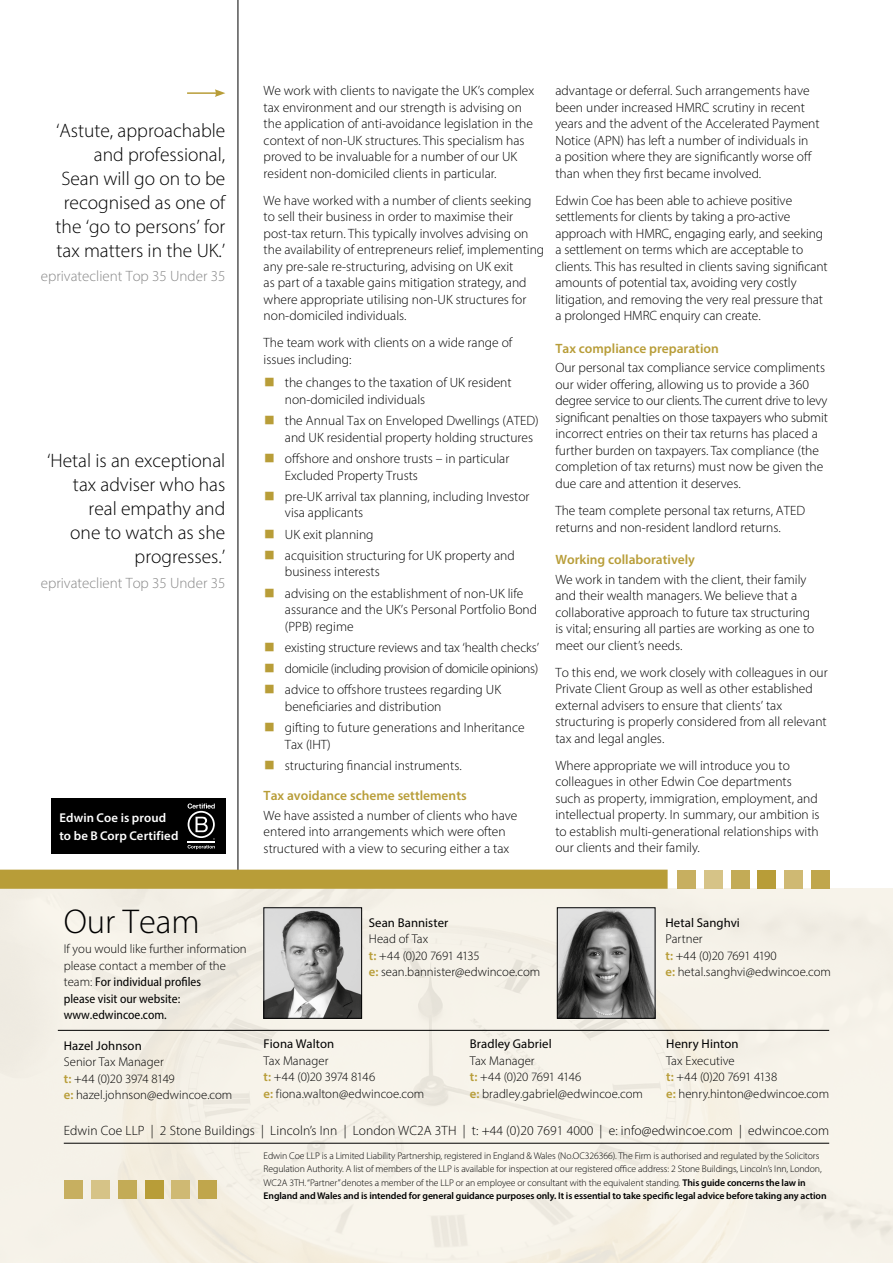
<style>
.page{position:relative;width:893px;height:1263px;background:#fff}
.page>*{position:absolute;margin:0;border:0;box-sizing:border-box;transform-origin:0 0}
.t1{font:300 34.5px "Myriad Pro";color:#000}
.t2{font:300 19.5px/24px "Myriad Pro";color:#000;text-align:right}
.t3{font:300 15px "Myriad Pro";color:#878787}
.t4{font:300 13.5px/16.5px "Myriad Pro";color:#000}
.t5{font:600 13.5px "Myriad Pro";color:#b89d38}
.t6{font:300 12.75px/16.5px "Myriad Pro";color:#000}
.t7{font:12.75px "Myriad Pro";letter-spacing:.01em;color:#000}
.t8{font:600 12.75px/18px "Myriad Pro";letter-spacing:.01em;color:#fff}
.t9{font:300 9.75px/13.5px "Myriad Pro";letter-spacing:-.01em;color:#000}
.s1{font-weight:400;font-stretch:semi-condensed}
.s2{font-weight:600;color:#b89d38}
.s3{font-weight:600}
</style>
<div class="page">
<hr style="left:187px;top:92px;width:30px;height:2px;background:#b89d38">
<svg style="left:215px;top:89px;width:10px;height:8px"></svg>
<hr style="left:238px;top:0;width:1px;height:891px;background:#000">
<img style="left:0;top:889px;width:893px;height:374px">
<div style="left:64px;top:1180px;width:19px;height:19px;background:#c7af60"></div>
<div style="left:91px;top:1180px;width:19px;height:19px;background:#d6c387"></div>
<div style="left:118px;top:1180px;width:19px;height:19px;background:#c3ab56"></div>
<div style="left:145px;top:1180px;width:18px;height:19px;background:#b89d38"></div>
<div style="left:171px;top:1180px;width:19px;height:19px;background:#cfb973"></div>
<div style="left:198px;top:1180px;width:19px;height:19px;background:#c0a64c"></div>
<hr style="left:64px;top:1143px;width:765px;height:1px;background:#000">
<div style="left:0;top:870px;width:668px;height:19px;background:#b89d38"></div>
<div style="left:677px;top:870px;width:19px;height:18px;background:#c7af60"></div>
<div style="left:704px;top:870px;width:19px;height:18px;background:#d6c387"></div>
<div style="left:731px;top:870px;width:18px;height:18px;background:#c3ab56"></div>
<div style="left:757px;top:870px;width:19px;height:18px;background:#b89d38"></div>
<div style="left:784px;top:870px;width:19px;height:18px;background:#cfb973"></div>
<div style="left:811px;top:870px;width:19px;height:18px;background:#c0a64c"></div>
<img style="left:266px;top:909px;width:94px;height:107px">
<div style="left:264px;top:907px;width:98px;height:111px;border:1px solid #000"></div>
<img style="left:559px;top:909px;width:94px;height:107px">
<div style="left:557px;top:907px;width:98px;height:111px;border:1px solid #000"></div>
<hr style="left:58px;top:1030px;width:771px;height:1px;background:#000">
<div style="left:51px;top:799px;width:174px;height:55px;background:#000"></div>
<svg style="left:188px;top:803px;width:27px;height:46px"></svg>
<h2 class="t2" style="left:56px;top:118px;width:171px">‘Astute, approachable and professional,<br>Sean will go on to be recognised as one of the ‘go to persons’ for tax matters in the UK.’</h2>
<p class="t3" style="left:41px;top:267px;width:186px">eprivateclient Top 35 Under 35</p>
<h2 class="t2" style="left:47px;top:449px;width:180px">‘Hetal is an exceptional tax adviser who has real empathy and<br>one to watch as she progresses.’</h2>
<p class="t3" style="left:41px;top:574px;width:186px">eprivateclient Top 35 Under 35</p>
<p class="t8" style="left:59px;top:808px;width:120px">Edwin Coe is proud to be B Corp Certified</p>
<p class="t4" style="left:264px;top:82px;width:272px">We work with clients to navigate the UK’s complex tax environment and our strength is advising on the application of anti-avoidance legislation in the context of non-UK structures. This specialism has proved to be invaluable for a number of our UK resident non-domiciled clients in particular.</p>
<p class="t4" style="left:264px;top:192px;width:282px">We have worked with a number of clients seeking to sell their business in order to maximise their post-tax return. This typically involves advising on the availability of entrepreneurs relief, implementing any pre-sale re-structuring, advising on UK exit<br>as part of a taxable gains mitigation strategy, and where appropriate utilising non-UK structures for non-domiciled individuals.</p>
<p class="t4" style="left:264px;top:335px;width:250px">The team work with clients on a wide range of issues including:</p>
<p class="t4" style="left:285px;top:375px;width:228px">the changes to the taxation of UK resident non-domiciled individuals</p>
<p class="t4" style="left:285px;top:412px;width:255px">the Annual Tax on Enveloped Dwellings (ATED) and UK residential property holding structures</p>
<p class="t4" style="left:285px;top:450px;width:226px">offshore and onshore trusts – in particular<br>Excluded Property Trusts</p>
<p class="t4" style="left:285px;top:488px;width:246px">pre-UK arrival tax planning, including Investor visa applicants</p>
<p class="t4" style="left:285px;top:523px;width:231px;line-height:21.3px">UK exit planning<br>acquisition structuring for UK property and</p>
<p class="t4" style="left:285px;top:561px;width:240px;line-height:21.3px">business interests<br>advising on the establishment of non-UK life</p>
<p class="t4" style="left:285px;top:601px;width:254px">assurance and the UK’s Personal Portfolio Bond (PPB) regime</p>
<p class="t4" style="left:285px;top:636px;width:256px;line-height:21.3px;text-align:justify">existing structure reviews and tax ‘health checks’ domicile (including provision of domicile opinions) advice to offshore trustees regarding UK</p>
<p class="t4" style="left:285px;top:696px;width:241px;line-height:21.3px">beneficiaries and distribution<br>gifting to future generations and Inheritance</p>
<p class="t4" style="left:285px;top:733px;width:178px;line-height:21.3px">Tax (IHT)<br>structuring financial instruments.</p>
<p class="t5" style="left:264px;top:787px;width:205px">Tax avoidance scheme settlements</p>
<p class="t4" style="left:264px;top:807px;width:255px">We have assisted a number of clients who have entered into arrangements which were often structured with a view to securing either a tax</p>
<p class="t4" style="left:555px;top:82px;width:266px">advantage or deferral. Such arrangements have been under increased HMRC scrutiny in recent years and the advent of the Accelerated Payment Notice (APN) has left a number of individuals in<br>a position where they are significantly worse off than when they first became involved.</p>
<p class="t4" style="left:555px;top:192px;width:274px">Edwin Coe has been able to achieve positive settlements for clients by taking a pro-active approach with HMRC, engaging early, and seeking a settlement on terms which are acceptable to clients. This has resulted in clients saving significant amounts of potential tax, avoiding very costly litigation, and removing the very real pressure that a prolonged HMRC enquiry can create.</p>
<p class="t5" style="left:555px;top:340px;width:165px">Tax compliance preparation</p>
<p class="t4" style="left:555px;top:360px;width:274px">Our personal tax compliance service compliments our wider offering, allowing us to provide a 360 degree service to our clients. The current drive to levy significant penalties on those taxpayers who submit incorrect entries on their tax returns has placed a further burden on taxpayers. Tax compliance (the completion of tax returns) must now be given the due care and attention it deserves.</p>
<p class="t4" style="left:555px;top:502px;width:251px">The team complete personal tax returns, ATED returns and non-resident landlord returns.</p>
<p class="t5" style="left:555px;top:551px;width:141px">Working collaboratively</p>
<p class="t4" style="left:555px;top:571px;width:260px">We work in tandem with the client, their family and their wealth managers. We believe that a collaborative approach to future tax structuring is vital; ensuring all parties are working as one to meet our client’s needs.</p>
<p class="t4" style="left:555px;top:664px;width:274px">To this end, we work closely with colleagues in our Private Client Group as well as other established external advisers to ensure that clients’ tax structuring is properly considered from all relevant tax and legal angles.</p>
<p class="t4" style="left:555px;top:757px;width:266px">Where appropriate we will introduce you to colleagues in other Edwin Coe departments such as property, immigration, employment, and intellectual property. In summary, our ambition is to establish multi-generational relationships with our clients and their family.</p>
<h1 class="t1" style="left:64px;top:901px;width:137px">Our Team</h1>
<p class="t6" style="left:64px;top:940px;width:184px">If you would like further information please contact a member of the team: <span class="s1">For individual profiles<br>please visit our website: www.edwincoe.com.</span></p>
<p class="t7" style="left:64px;top:1037px;width:80px">Hazel Johnson</p>
<p class="t6" style="left:64px;top:1053px;width:170px">Senior Tax Manager<br><span class="s2">t:</span> +44 (0)20 3974 8149<br><span class="s2">e:</span> hazel.johnson@edwincoe.com</p>
<p class="t7" style="left:369px;top:914px;width:81px">Sean Bannister</p>
<p class="t6" style="left:369px;top:930px;width:173px">Head of Tax<br><span class="s2">t:</span> +44 (0)20 7691 4135<br><span class="s2">e:</span> sean.bannister@edwincoe.com</p>
<p class="t7" style="left:264px;top:1036px;width:72px">Fiona Walton</p>
<p class="t6" style="left:264px;top:1052px;width:162px">Tax Manager<br><span class="s2">t:</span> +44 (0)20 3974 8146<br><span class="s2">e:</span> fiona.walton@edwincoe.com</p>
<p class="t7" style="left:470px;top:1036px;width:83px">Bradley Gabriel</p>
<p class="t6" style="left:470px;top:1052px;width:175px">Tax Manager<br><span class="s2">t:</span> +44 (0)20 7691 4146<br><span class="s2">e:</span> bradley.gabriel@edwincoe.com</p>
<p class="t7" style="left:665px;top:914px;width:76px">Hetal Sanghvi</p>
<p class="t6" style="left:665px;top:930px;width:167px">Partner<br><span class="s2">t:</span> +44 (0)20 7691 4190<br><span class="s2">e:</span> hetal.sanghvi@edwincoe.com</p>
<p class="t7" style="left:666px;top:1036px;width:74px">Henry Hinton</p>
<p class="t6" style="left:666px;top:1052px;width:165px">Tax Executive<br><span class="s2">t:</span> +44 (0)20 7691 4138<br><span class="s2">e:</span> henry.hinton@edwincoe.com</p>
<p class="t4" style="left:64px;top:1122px;width:767px">Edwin Coe LLP | 2 Stone Buildings | Lincoln’s Inn | London WC2A 3TH | t: +44 (0)20 7691 4000 | e: info@edwincoe.com | edwincoe.com</p>
<p class="t9" style="left:264px;top:1148px;width:564px">Edwin Coe LLP is a Limited Liability Partnership, registered in England &amp; Wales (No.OC326366). The Firm is authorised and regulated by the Solicitors Regulation Authority. A list of members of the LLP is available for inspection at our registered office address: 2 Stone Buildings, Lincoln’s Inn, London, WC2A 3TH. “Partner” denotes a member of the LLP or an employee or consultant with the equivalent standing. <span class="s3">This guide concerns the law in England and Wales and is intended for general guidance purposes only. It is essential to take specific legal advice before taking any action</span></p>
</div>
